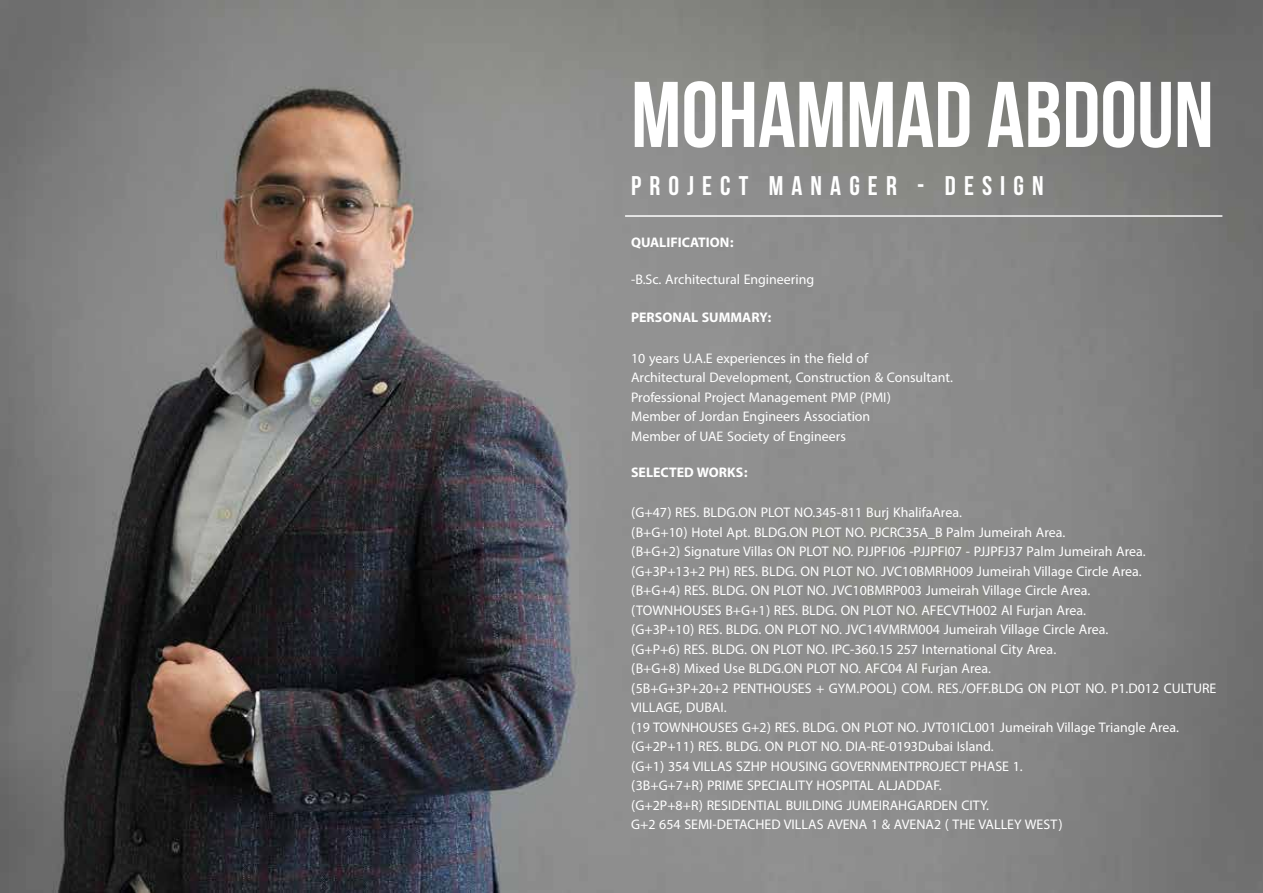
<style>
.page{position:relative;width:1263px;height:893px;background:#fff}
.page>*{position:absolute;margin:0;border:0;box-sizing:border-box;transform-origin:0 0}
.t1{font:700 93px "Bebas Neue";color:#fff}
.t2{font:700 27px "Bebas Neue";letter-spacing:.3em;color:#fff}
.t3{font:19.5px/19.5px "Myriad Arabic";color:#fff}
.t4{font:700 19.5px "Myriad Arabic";color:#fff}
</style>
<div class="page">
<img style="left:0;top:0;width:1263px;height:893px">
<hr style="left:625px;top:215px;width:597px;height:2px;background:#fff">
<h1 class="t1" style="left:631px;top:64px;width:584px">MOHAMMAD ABDOUN</h1>
<h2 class="t2" style="left:631px;top:170px;width:414px">PROJECT MANAGER - DESIGN</h2>
<p class="t4" style="left:631px;top:229px;width:104px">QUALIFICATION:</p>
<p class="t3" style="left:631px;top:270px;width:185px">-B.Sc. Architectural Engineering</p>
<p class="t4" style="left:631px;top:304px;width:142px">PERSONAL SUMMARY:</p>
<p class="t3" style="left:631px;top:348px;width:323px">10 years U.A.E experiences in the field of<br>Architectural Development, Construction &amp; Consultant.<br>Professional Project Management PMP (PMI)<br>Member of Jordan Engineers Association<br>Member of UAE Society of Engineers</p>
<p class="t4" style="left:631px;top:459px;width:118px">SELECTED WORKS:</p>
<p class="t3" style="left:631px;top:503px;width:587px">(G+47) RES. BLDG.ON PLOT NO.345-811 Burj KhalifaArea.<br>(B+G+10) Hotel Apt. BLDG.ON PLOT NO. PJCRC35A_B Palm Jumeirah Area.<br>(B+G+2) Signature Villas ON PLOT NO. PJJPFI06 -PJJPFI07 - PJJPFJ37 Palm Jumeirah Area. (G+3P+13+2 PH) RES. BLDG. ON PLOT NO. JVC10BMRH009 Jumeirah Village Circle Area.<br>(B+G+4) RES. BLDG. ON PLOT NO. JVC10BMRP003 Jumeirah Village Circle Area.<br>(TOWNHOUSES B+G+1) RES. BLDG. ON PLOT NO. AFECVTH002 Al Furjan Area.<br>(G+3P+10) RES. BLDG. ON PLOT NO. JVC14VMRM004 Jumeirah Village Circle Area.<br>(G+P+6) RES. BLDG. ON PLOT NO. IPC-360.15 257 International City Area.<br>(B+G+8) Mixed Use BLDG.ON PLOT NO. AFC04 Al Furjan Area.<br>(5B+G+3P+20+2 PENTHOUSES + GYM.POOL) COM. RES./OFF.BLDG ON PLOT NO. P1.D012 CULTURE VILLAGE, DUBAI.<br>(19 TOWNHOUSES G+2) RES. BLDG. ON PLOT NO. JVT01ICL001 Jumeirah Village Triangle Area. (G+2P+11) RES. BLDG. ON PLOT NO. DIA-RE-0193Dubai Island.<br>(G+1) 354 VILLAS SZHP HOUSING GOVERNMENTPROJECT PHASE 1.<br>(3B+G+7+R) PRIME SPECIALITY HOSPITAL ALJADDAF.<br>(G+2P+8+R) RESIDENTIAL BUILDING JUMEIRAHGARDEN CITY.<br>G+2 654 SEMI-DETACHED VILLAS AVENA 1 &amp; AVENA2 ( THE VALLEY WEST)</p>
</div>
